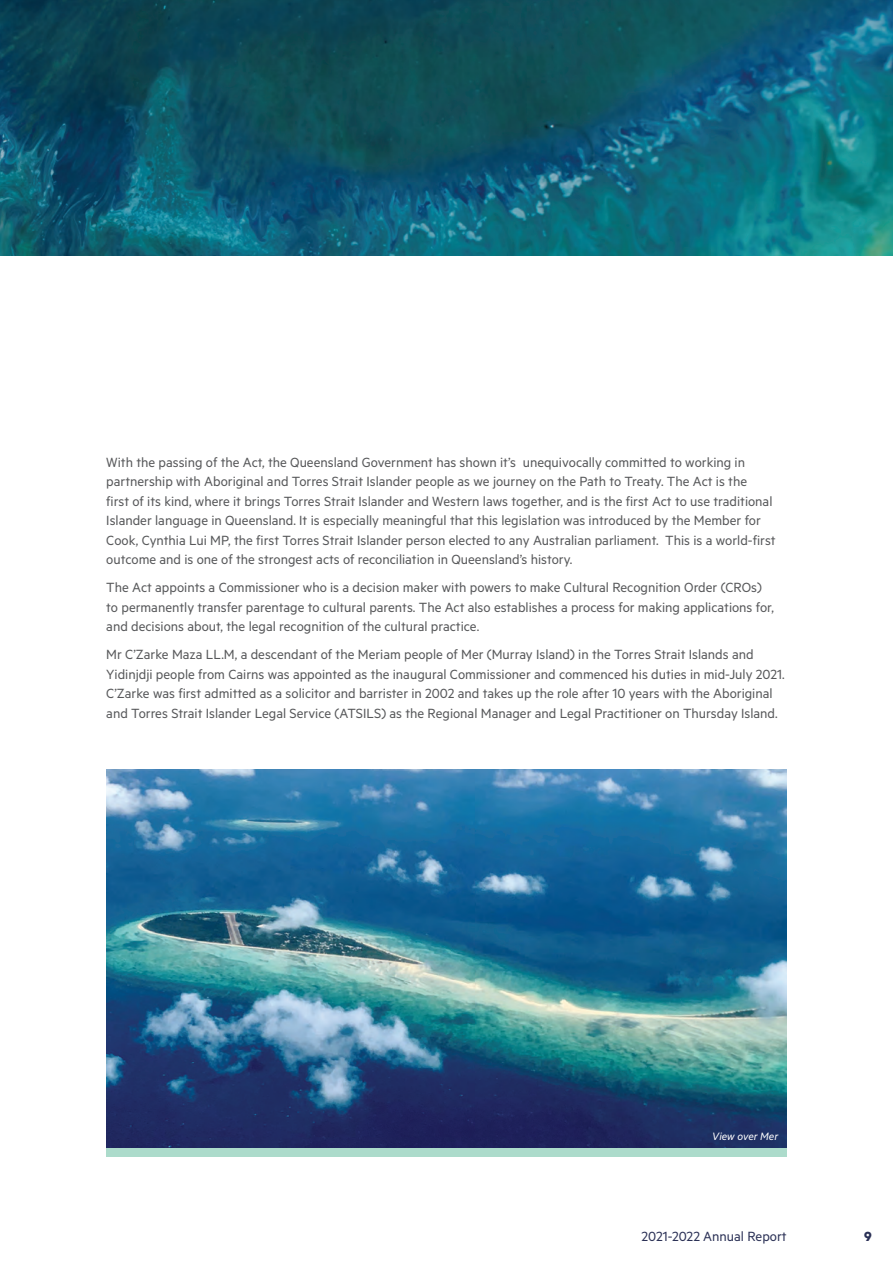
<style>
.page{position:relative;width:893px;height:1263px;background:#fff}
.page>*{position:absolute;margin:0;border:0;box-sizing:border-box;transform-origin:0 0}
.t1{font:15px/19.5px "Metric";color:#57585a}
.t2{font:15px "Metric";color:#2b3156}
.t3{font:700 15px "Metric";color:#2b3156}
.t4{font:italic 12px "Metric";color:#fff}
</style>
<div class="page">
<img style="left:0;top:0;width:893px;height:255px">
<img style="left:106px;top:770px;width:681px;height:378px">
<div style="left:106px;top:1148px;width:681px;height:9px;background:#acdbcb"></div>
<p class="t1" style="left:106px;top:452px;width:671px">With the passing of the Act, the Queensland Government has shown it’s unequivocally committed to working in partnership with Aboriginal and Torres Strait Islander people as we journey on the Path to Treaty. The Act is the<br>first of its kind, where it brings Torres Strait Islander and Western laws together, and is the first Act to use traditional Islander language in Queensland. It is especially meaningful that this legislation was introduced by the Member for Cook, Cynthia Lui MP, the first Torres Strait Islander person elected to any Australian parliament. This is a world-first outcome and is one of the strongest acts of reconciliation in Queensland’s history.</p>
<p class="t1" style="left:106px;top:577px;width:669px">The Act appoints a Commissioner who is a decision maker with powers to make Cultural Recognition Order (CROs) to permanently transfer parentage to cultural parents. The Act also establishes a process for making applications for, and decisions about, the legal recognition of the cultural practice.</p>
<p class="t1" style="left:106px;top:644px;width:680px">Mr C’Zarke Maza LL.M, a descendant of the Meriam people of Mer (Murray Island) in the Torres Strait Islands and Yidinjdji people from Cairns was appointed as the inaugural Commissioner and commenced his duties in mid-July 2021.<br>C’Zarke was first admitted as a solicitor and barrister in 2002 and takes up the role after 10 years with the Aboriginal and Torres Strait Islander Legal Service (ATSILS) as the Regional Manager and Legal Practitioner on Thursday Island.</p>
<p class="t4" style="left:712px;top:1129px;width:67px">View over Mer</p>
<p class="t2" style="left:641px;top:1228px;width:147px">2021-2022 Annual Report</p>
<p class="t3" style="left:864px;top:1227px;width:9px">9</p>
</div>
